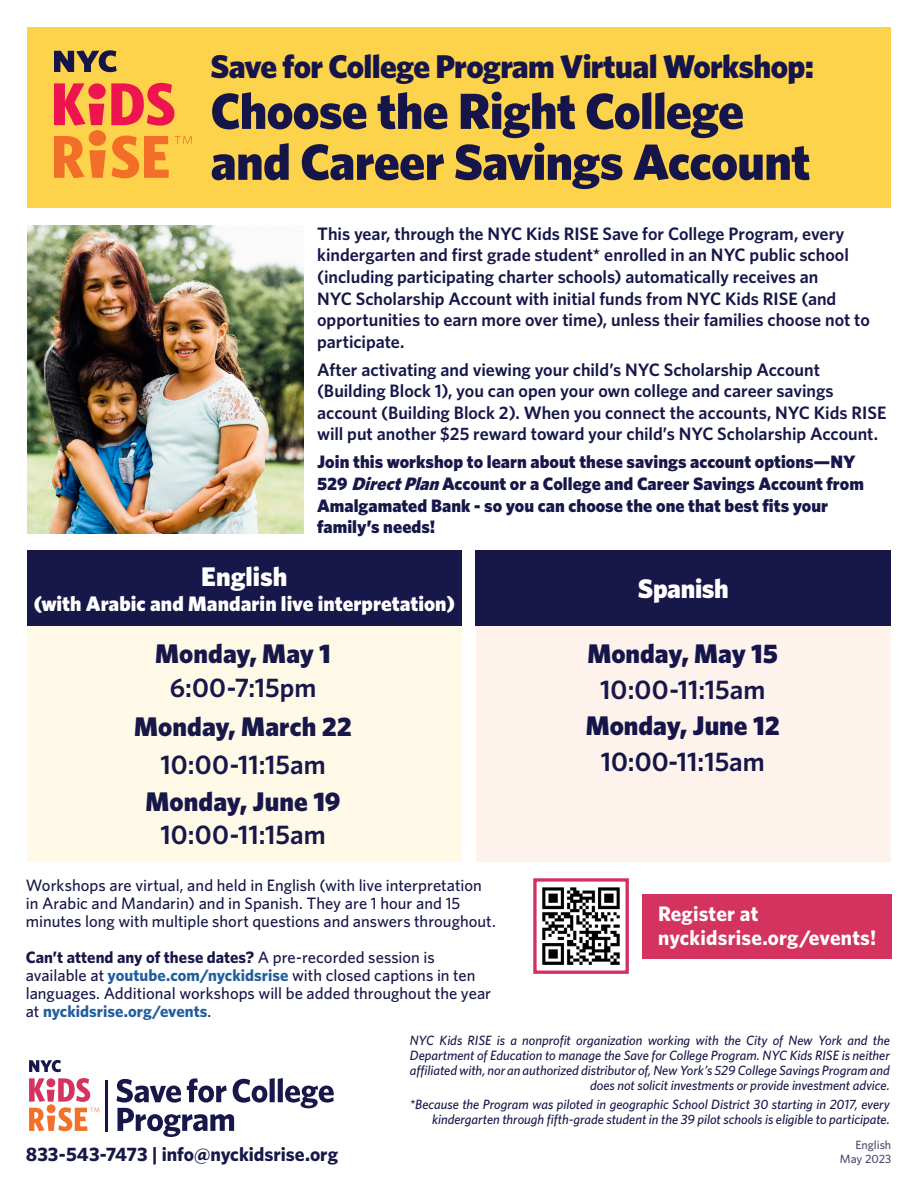
<style>
.page{position:relative;width:918px;height:1188px;background:#fff}
.page>*{position:absolute;margin:0;border:0;box-sizing:border-box;transform-origin:0 0}
.t1{font:900 50.85px/50.8px "Whitney";letter-spacing:-.015em;color:#15154a}
.t2{font:900 33px "Whitney";letter-spacing:-.02em;color:#15154a}
.t3{font:600 27px/36px "Whitney";color:#17174a;text-align:center}
.t4{font:900 27px "Whitney";letter-spacing:.005em;color:#17174a}
.t5{font:900 27px "Whitney";letter-spacing:-.005em;color:#fff}
.Paragraph_Style_1{font:600 27px "Whitney";color:#15154a}
.Paragraph_Style_1-2{font:900 27px "Whitney";color:#15154a}
.t6{font:900 21px "Whitney";color:#fff}
.t7{font:700 21px "Whitney";letter-spacing:.01em;color:#fff}
.t8{font:700 19.5px "Whitney";color:#17174a}
.t9{font:600 18px/21.6px "Whitney";color:#17174a}
.t10{font:900 18px/21.6px "Whitney";color:#17174a}
.t11{font:500 16.5px/18px "Whitney";color:#17174a}
.t12{font:italic 500 13.5px/15px "Whitney";letter-spacing:-.005em;color:#17174a;text-align:right}
.t13{font:500 12px "Whitney";color:#4f4b71}
.s1{font-style:italic}
.s2{font-weight:700}
.s3{font-weight:700;color:#215e9e}
.s4{font-weight:900;color:#15154a}
</style>
<div class="page">
<div style="left:27px;top:27px;width:864px;height:180px;background:#fed34c"></div>
<svg style="left:54px;top:83px;width:50px;height:43px;background:#f35c4e"></svg>
<svg style="left:111px;top:83px;width:63px;height:43px;background:#f35b4e"></svg>
<div style="left:88px;top:83px;width:18px;height:16px;background:#ed1450;border-radius:50%"></div>
<svg style="left:54px;top:136px;width:52px;height:42px;background:#f69234"></svg>
<svg style="left:112px;top:136px;width:57px;height:42px;background:#f79435"></svg>
<svg style="left:54px;top:50px;width:63px;height:22px"></svg>
<div style="left:89px;top:130px;width:17px;height:16px;background:#f36e28;border-radius:50%"></div>
<svg style="left:175px;top:136px;width:17px;height:8px"></svg>
<img style="left:27px;top:225px;width:276px;height:308px">
<div style="left:27px;top:550px;width:435px;height:312px;background:#fffae8"></div>
<div style="left:476px;top:550px;width:415px;height:312px;background:#fef2ec"></div>
<div style="left:27px;top:550px;width:435px;height:75px;background:#17174a"></div>
<svg style="left:29px;top:1060px;width:32px;height:12px"></svg>
<svg style="left:29px;top:1078px;width:70px;height:53px"></svg>
<hr style="left:105px;top:1081px;width:3px;height:51px;background:#17174a">
<svg style="left:117px;top:1078px;width:217px;height:59px"></svg>
<div style="left:476px;top:550px;width:415px;height:75px;background:#17174a"></div>
<img style="left:542px;top:887px;width:78px;height:78px">
<div style="left:533px;top:878px;width:96px;height:96px;border:3px solid #d32f5f"></div>
<div style="left:643px;top:894px;width:249px;height:65px;background:#d4335f"></div>
<p class="t2" style="left:211px;top:44px;width:605px">Save for College Program Virtual Workshop:</p>
<p class="t1" style="left:211px;top:84px;width:601px">Choose the Right College and Career Savings Account</p>
<p class="t9" style="left:317px;top:222px;width:554px">This year, through the NYC Kids RISE Save for College Program, every kindergarten and first grade student* enrolled in an NYC public school (including participating charter schools) automatically receives an<br>NYC Scholarship Account with initial funds from NYC Kids RISE (and opportunities to earn more over time), unless their families choose not to participate.</p>
<p class="t9" style="left:317px;top:358px;width:571px">After activating and viewing your child’s NYC Scholarship Account (Building Block 1), you can open your own college and career savings account (Building Block 2). When you connect the accounts, NYC Kids RISE will put another $25 reward toward your child’s NYC Scholarship Account.</p>
<p class="t10" style="left:317px;top:451px;width:548px">Join this workshop to learn about these savings account options—NY 529 <span class="s1">DirectPlan</span>Account or a College and Career Savings Account from Amalgamated Bank - so you can choose the one that best fits your family’s needs!</p>
<p class="t5" style="left:201px;top:558px;width:88px">English</p>
<p class="t6" style="left:34px;top:590px;width:423px">(with Arabic and Mandarin live interpretation)</p>
<p class="t4" style="left:155px;top:636px;width:177px">Monday, May 1</p>
<p class="t3" style="left:170px;top:669px;width:148px">6:00-7:15pm</p>
<p class="t4" style="left:134px;top:709px;width:219px">Monday, March 22</p>
<p class="t3" style="left:161px;top:746px;width:167px">10:00-11:15am</p>
<p class="t4" style="left:145px;top:784px;width:197px">Monday, June 19</p>
<p class="t3" style="left:161px;top:816px;width:167px">10:00-11:15am</p>
<p class="t11" style="left:26px;top:876px;width:472px">Workshops are virtual, and held in English (with live interpretation in Arabic and Mandarin) and in Spanish. They are 1 hour and 15 minutes long with multiple short questions and answers throughout.</p>
<p class="t11" style="left:26px;top:948px;width:467px"><span class="s2">Can’t attend any of these dates?</span> A pre-recorded session is available at <span class="s3">youtube.com/nyckidsrise</span> with closed captions in ten languages. Additional workshops will be added throughout the year at <span class="s3">nyckidsrise.org/events</span>.</p>
<p class="t5" style="left:638px;top:571px;width:93px">Spanish</p>
<p class="Paragraph_Style_1-2" style="left:587px;top:636px;width:192px">Monday, May 15</p>
<p class="t3" style="left:586px;top:671px;width:196px">10:00-11:15am<br><span class="s4">Monday, June 12</span></p>
<p class="Paragraph_Style_1" style="left:601px;top:744px;width:166px">10:00-11:15am</p>
<p class="t7" style="left:658px;top:900px;width:102px">Register at</p>
<p class="t7" style="left:658px;top:924px;width:220px">nyckidsrise.org/events!</p>
<p class="t8" style="left:26px;top:1142px;width:314px">833-543-7473 | info@nyckidsrise.org</p>
<p class="t12" style="left:410px;top:1032px;width:482px">NYC Kids RISE is a nonprofit organization working with the City of New York and the Department of Education to manage the Save for College Program. NYC Kids RISE is neither affiliated with, nor an authorized distributor of, New York’s 529 College Savings Program and does not solicit investments or provide investment advice.</p>
<p class="t12" style="left:410px;top:1097px;width:482px">*Because the Program was piloted in geographic School District 30 starting in 2017, every kindergarten through fifth-grade student in the 39 pilot schools is eligible to participate.</p>
<p class="t13" style="left:855px;top:1137px;width:37px">English</p>
<p class="t13" style="left:840px;top:1151px;width:53px">May 2023</p>
</div>
